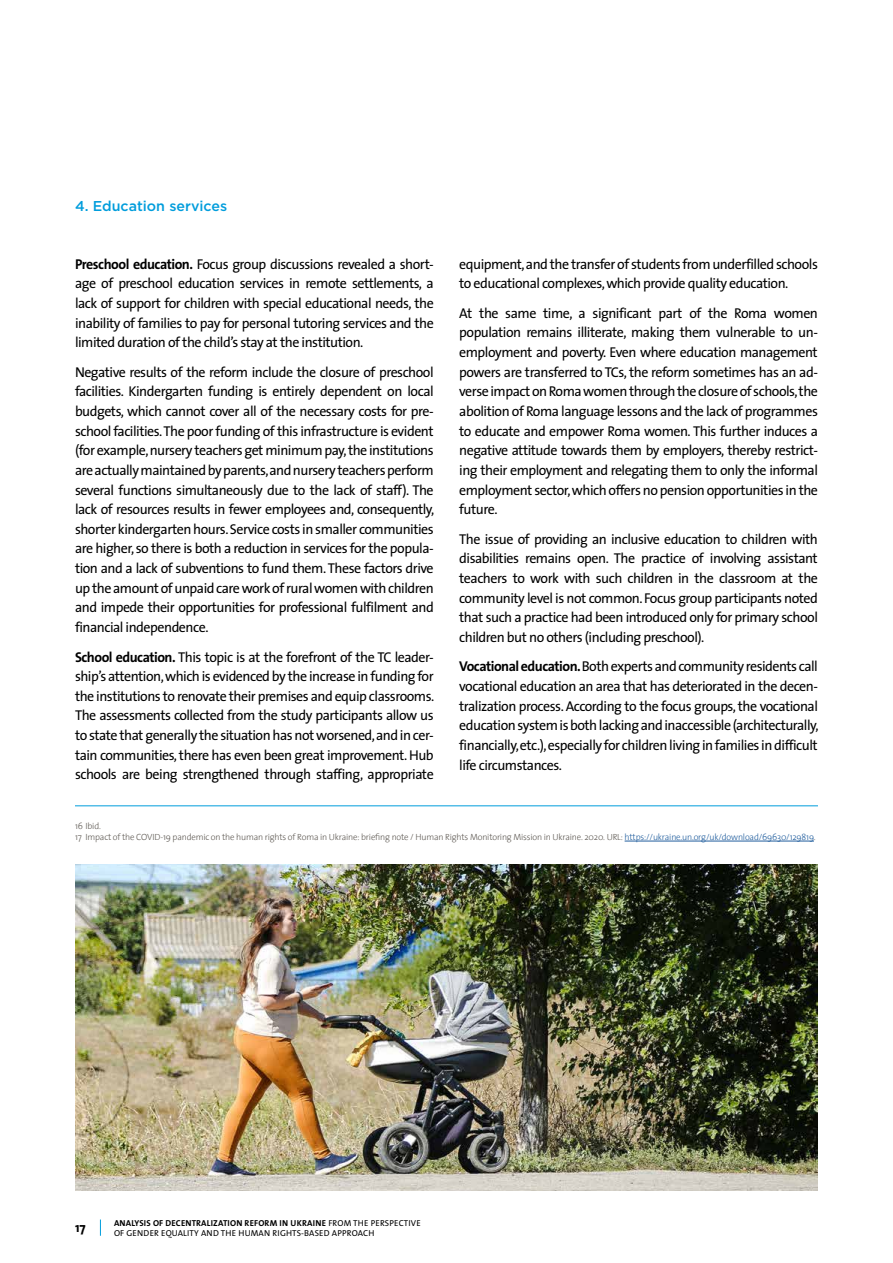
<style>
.page{position:relative;width:893px;height:1263px;background:#fff}
.page>*{position:absolute;margin:0;border:0;box-sizing:border-box;transform-origin:0 0}
.t1{font:14.25px/19.6px "The Sans";letter-spacing:-.035em;color:#000;text-align:justify}
.t2{font:500 14.25px "Gotham";color:#009ddc}
.t3{font:700 13.5px "The Sans";color:#000}
.t4{font:300 9px/10.5px "The Sans";letter-spacing:-.02em;color:#5f5a54}
.t5{font:8.7px/9.9px "The Sans";letter-spacing:.02em;color:#000}
.s1{font-weight:700}
.s2{color:#215e9e}
</style>
<div class="page">
<svg style="left:100px;top:1219px;width:1px;height:17px"></svg>
<img style="left:75px;top:864px;width:743px;height:327px">
<hr style="left:625px;top:841px;width:189px;height:1px;background:#215e9e">
<hr style="left:75px;top:805px;width:743px;height:1px;background:#009ddc">
<p class="t2" style="left:75px;top:196px;width:154px">4. Education services</p>
<p class="t1" style="left:75px;top:254px;width:360px"><span class="s1">Preschool education.</span> Focus group discussions revealed a short&shy;age of preschool education services in remote settlements, a lack of support for children with special educational needs, the inability of families to pay for personal tutoring services and the limited duration of the child’s stay at the institution.</p>
<p class="t1" style="left:75px;top:362px;width:361px">Negative results of the reform include the closure of preschool facilities. Kindergarten funding is entirely dependent on local budgets, which cannot cover all of the necessary costs for pre&shy;school facilities. The poor funding of this infrastructure is evident (for example, nursery teachers get minimum pay, the institutions are actually maintained by parents,and nursery teachers perform several functions simultaneously due to the lack of staff). The lack of resources results in fewer employees and, consequently, shorter kindergarten hours. Service costs in smaller communities are higher, so there is both a reduction in services for the popula&shy;tion and a lack of subventions to fund them. These factors drive up the amount of unpaid care work of rural women with children and impede their opportunities for professional fulfilment and financial independence.</p>
<p class="t1" style="left:75px;top:646px;width:361px"><span class="s1">School education.</span> This topic is at the forefront of the TC leader&shy;ship’s attention, which is evidenced by the increase in funding for the institutions to renovate their premises and equip classrooms.<br>The assessments collected from the study participants allow us to state that generally the situation has not worsened, and in cer&shy;tain communities, there has even been great improvement. Hub schools are being strengthened through staffing, appropriate</p>
<p class="t1" style="left:459px;top:254px;width:360px">equipment, and the transfer of students from underfilled schools to educational complexes, which provide quality education.</p>
<p class="t1" style="left:459px;top:303px;width:360px">At the same time, a significant part of the Roma women population remains illiterate, making them vulnerable to un&shy;employment and poverty. Even where education management powers are transferred to TCs, the reform sometimes has an ad&shy;verse impact on Roma women through the closure of schools, the abolition of Roma language lessons and the lack of programmes to educate and empower Roma women. This further induces a negative attitude towards them by employers, thereby restrict&shy;ing their employment and relegating them to only the informal employment sector, which offers no pension opportunities in the future.</p>
<p class="t1" style="left:459px;top:528px;width:360px">The issue of providing an inclusive education to children with disabilities remains open. The practice of involving assistant teachers to work with such children in the classroom at the community level is not common. Focus group participants noted that such a practice had been introduced only for primary school children but no others (including preschool).</p>
<p class="t1" style="left:459px;top:656px;width:361px"><span class="s1">Vocational education.</span> Both experts and community residents call vocational education an area that has deteriorated in the decen&shy;tralization process. According to the focus groups, the vocational education system is both lacking and inaccessible (architecturally, financially, etc.), especially for children living in families in difficult life circumstances.</p>
<p class="t4" style="left:75px;top:821px;width:742px">16 Ibid.<br>17 Impact of the COVID-19 pandemic on the human rights of Roma in Ukraine: briefing note / Human Rights Monitoring Mission in Ukraine. 2020. URL: <span class="s2">https://ukraine.un.org/uk/download/69630/129819</span>.</p>
<p class="t3" style="left:75px;top:1216px;width:12px">17</p>
<p class="t5" style="left:114px;top:1218px;width:308px"><span class="s1">ANALYSIS OF DECENTRALIZATION REFORM IN UKRAINE</span> FROM THE PERSPECTIVE<br>OF GENDER EQUALITY AND THE HUMAN RIGHTS-BASED APPROACH</p>
</div>
